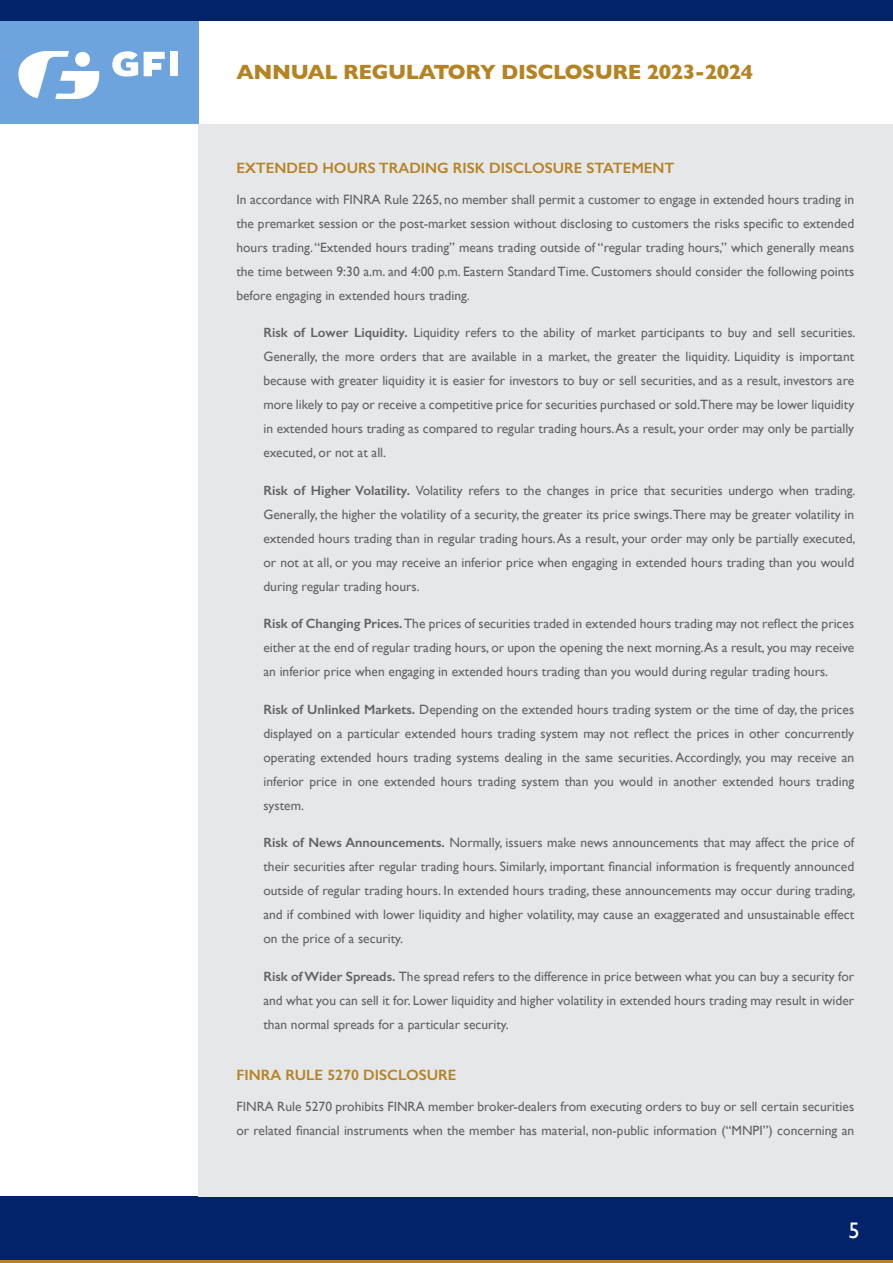
<style>
.page{position:relative;width:893px;height:1263px;background:#fff}
.page>*{position:absolute;margin:0;border:0;box-sizing:border-box;transform-origin:0 0}
.t1{font:22.5px "Gill Sans";color:#fff}
.t2{font:700 21px "Gill Sans";letter-spacing:-.02em;color:#b68322}
.Section_Title{font:600 15px "Gill Sans";color:#b68322}
.Body_Copy_-_alt{font:13.5px/24px "Gill Sans";color:#636366;text-align:justify}
.Body_Copy{font:13.5px/24px "Gill Sans";color:#636366;text-align:justify}
.s1{font-weight:600}
</style>
<div class="page">
<div style="left:0;top:20px;width:198px;height:104px;background:#6ea4dd"></div>
<div style="left:0;top:1196px;width:893px;height:67px;background:#002369"></div>
<div style="left:198px;top:124px;width:695px;height:1072px;background:#e6e7e9"></div>
<div style="left:0;top:0;width:893px;height:20px;background:#002369"></div>
<hr style="left:0;top:1260px;width:893px;height:3px;background:#b68322">
<svg style="left:18px;top:51px;width:82px;height:48px"></svg>
<div style="left:75px;top:52px;width:15px;height:15px;background:#fff;border-radius:50%"></div>
<div style="left:170px;top:52px;width:8px;height:24px;background:#fff"></div>
<svg style="left:144px;top:52px;width:21px;height:24px"></svg>
<svg style="left:112px;top:51px;width:26px;height:26px"></svg>
<h2 class="t2" style="left:236px;top:55px;width:518px">ANNUAL REGULATORY DISCLOSURE 2023-2024</h2>
<p class="Section_Title" style="left:236px;top:159px;width:440px">EXTENDED HOURS TRADING RISK DISCLOSURE STATEMENT</p>
<p class="Body_Copy" style="left:236px;top:187px;width:619px">In accordance with FINRA Rule 2265, no member shall permit a customer to engage in extended hours trading in the premarket session or the post-market session without disclosing to customers the risks specific to extended hours trading. “Extended hours trading” means trading outside of “regular trading hours,” which generally means the time between 9:30 a.m. and 4:00 p.m. Eastern Standard Time. Customers should consider the following points before engaging in extended hours trading.</p>
<p class="Body_Copy_-_alt" style="left:263px;top:320px;width:594px"><span class="s1">Risk of Lower Liquidity.</span> Liquidity refers to the ability of market participants to buy and sell securities.<br>Generally, the more orders that are available in a market, the greater the liquidity. Liquidity is important because with greater liquidity it is easier for investors to buy or sell securities, and as a result, investors are more likely to pay or receive a competitive price for securities purchased or sold.There may be lower liquidity in extended hours trading as compared to regular trading hours. As a result, your order may only be partially executed, or not at all.</p>
<p class="Body_Copy_-_alt" style="left:263px;top:478px;width:594px"><span class="s1">Risk of Higher Volatility.</span> Volatility refers to the changes in price that securities undergo when trading.<br>Generally, the higher the volatility of a security, the greater its price swings.There may be greater volatility in extended hours trading than in regular trading hours. As a result, your order may only be partially executed, or not at all, or you may receive an inferior price when engaging in extended hours trading than you would during regular trading hours.</p>
<p class="Body_Copy_-_alt" style="left:263px;top:611px;width:592px"><span class="s1">Risk of Changing Prices.</span> The prices of securities traded in extended hours trading may not reflect the prices either at the end of regular trading hours, or upon the opening the next morning.As a result, you may receive an inferior price when engaging in extended hours trading than you would during regular trading hours.</p>
<p class="Body_Copy_-_alt" style="left:263px;top:697px;width:592px"><span class="s1">Risk of Unlinked Markets.</span> Depending on the extended hours trading system or the time of day, the prices displayed on a particular extended hours trading system may not reflect the prices in other concurrently operating extended hours trading systems dealing in the same securities. Accordingly, you may receive an inferior price in one extended hours trading system than you would in another extended hours trading system.</p>
<p class="Body_Copy_-_alt" style="left:263px;top:830px;width:594px"><span class="s1">Risk of News Announcements.</span> Normally, issuers make news announcements that may affect the price of their securities after regular trading hours. Similarly, important financial information is frequently announced outside of regular trading hours. In extended hours trading, these announcements may occur during trading, and if combined with lower liquidity and higher volatility, may cause an exaggerated and unsustainable effect on the price of a security.</p>
<p class="Body_Copy_-_alt" style="left:263px;top:964px;width:592px"><span class="s1">Risk of Wider Spreads.</span> The spread refers to the difference in price between what you can buy a security for and what you can sell it for. Lower liquidity and higher volatility in extended hours trading may result in wider than normal spreads for a particular security.</p>
<p class="Section_Title" style="left:236px;top:1065px;width:221px">FINRA RULE 5270 DISCLOSURE</p>
<p class="Body_Copy" style="left:236px;top:1094px;width:619px">FINRA Rule 5270 prohibits FINRA member broker-dealers from executing orders to buy or sell certain securities or related financial instruments when the member has material, non-public information (“MNPI”) concerning an</p>
<h1 class="t1" style="left:848px;top:1217px;width:13px">5</h1>
</div>
